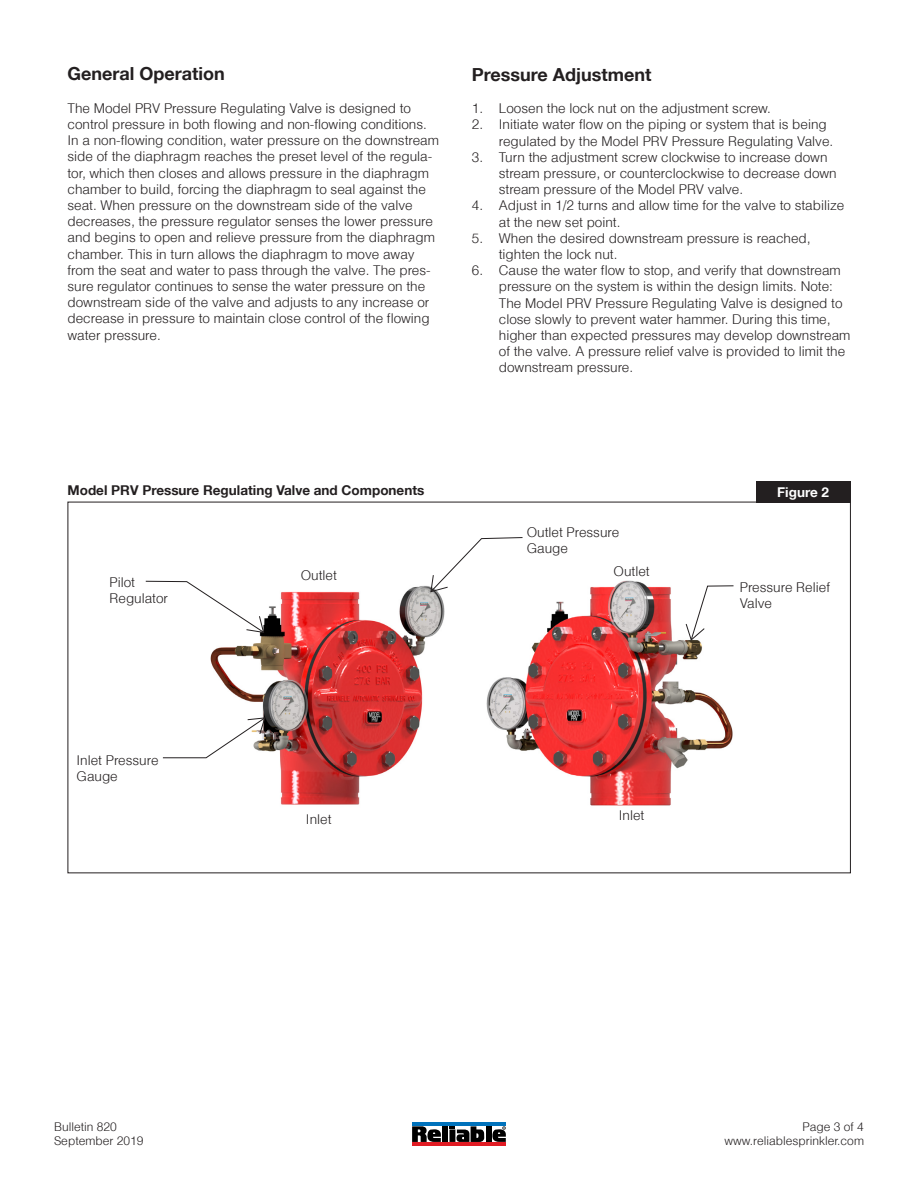
<style>
.page{position:relative;width:918px;height:1188px;background:#fff}
.page>*{position:absolute;margin:0;border:0;box-sizing:border-box;transform-origin:0 0}
.t1{font:700 18px "Helvetica 75";color:#231f20}
.t2{font:300 13.5px/16.2px "Helvetica";color:#231f20}
.t3{font:700 13.5px "Helvetica 75";color:#231f20}
.t4{font:700 13.5px "Helvetica 75";color:#fff}
.t5{font:300 12px "Helvetica";color:#231f20}
</style>
<div class="page">
<img style="left:210px;top:585px;width:235px;height:220px">
<svg style="left:412px;top:1126px;width:29px;height:16px"></svg>
<div style="left:442px;top:1126px;width:6px;height:16px;background:#000"></div>
<div style="left:486px;top:1126px;width:5px;height:16px;background:#000"></div>
<svg style="left:449px;top:1126px;width:35px;height:16px"></svg>
<svg style="left:492px;top:1126px;width:14px;height:16px"></svg>
<hr style="left:412px;top:1143px;width:94px;height:3px;background:#e11b23">
<hr style="left:412px;top:1122px;width:94px;height:4px;background:#0072bc">
<div style="left:756px;top:481px;width:94px;height:21px;background:#231f20"></div>
<img style="left:486px;top:580px;width:247px;height:226px">
<svg style="left:145px;top:581px;width:120px;height:52px"></svg>
<svg style="left:430px;top:537px;width:93px;height:56px"></svg>
<svg style="left:685px;top:585px;width:49px;height:56px"></svg>
<svg style="left:162px;top:717px;width:104px;height:42px"></svg>
<p class="t1" style="left:68px;top:63px;width:159px">General Operation</p>
<p class="t2" style="left:68px;top:99px;width:373px">The Model PRV Pressure Regulating Valve is designed to control pressure in both flowing and non-flowing conditions.<br>In a non-flowing condition, water pressure on the downstream side of the diaphragm reaches the preset level of the regula&shy;tor, which then closes and allows pressure in the diaphragm chamber to build, forcing the diaphragm to seal against the seat. When pressure on the downstream side of the valve decreases, the pressure regulator senses the lower pressure and begins to open and relieve pressure from the diaphragm chamber. This in turn allows the diaphragm to move away from the seat and water to pass through the valve. The pres&shy;sure regulator continues to sense the water pressure on the downstream side of the valve and adjusts to any increase or decrease in pressure to maintain close control of the flowing water pressure.</p>
<p class="t1" style="left:472px;top:63px;width:181px">Pressure Adjustment</p>
<p class="t2" style="left:472px;top:100px;width:301px">1. Loosen the lock nut on the adjustment screw.</p>
<p class="t2" style="left:499px;top:116px;width:336px;text-indent:-27px">2. Initiate water flow on the piping or system that is being regulated by the Model PRV Pressure Regulating Valve.</p>
<p class="t2" style="left:499px;top:149px;width:339px;text-indent:-27px">3. Turn the adjustment screw clockwise to increase down stream pressure, or counterclockwise to decrease down stream pressure of the Model PRV valve.</p>
<p class="t2" style="left:499px;top:197px;width:347px;text-indent:-27px">4. Adjust in 1/2 turns and allow time for the valve to stabilize at the new set point.</p>
<p class="t2" style="left:499px;top:230px;width:313px;text-indent:-27px">5. When the desired downstream pressure is reached, tighten the lock nut.</p>
<p class="t2" style="left:499px;top:262px;width:353px;text-indent:-27px">6. Cause the water flow to stop, and verify that downstream pressure on the system is within the design limits. Note:<br>The Model PRV Pressure Regulating Valve is designed to close slowly to prevent water hammer. During this time, higher than expected pressures may develop downstream of the valve. A pressure relief valve is provided to limit the downstream pressure.</p>
<p class="t3" style="left:68px;top:482px;width:358px">Model PRV Pressure Regulating Valve and Components</p>
<p class="t4" style="left:777px;top:483px;width:53px">Figure 2</p>
<p class="t2" style="left:110px;top:574px;width:60px">Pilot<br>Regulator</p>
<p class="t2" style="left:76px;top:752px;width:84px">Inlet Pressure<br>Gauge</p>
<p class="t5" style="left:54px;top:1119px;width:64px">Bulletin 820</p>
<p class="t5" style="left:54px;top:1134px;width:91px">September 2019</p>
<p class="t2" style="left:301px;top:566px;width:38px">Outlet</p>
<p class="t2" style="left:306px;top:810px;width:27px">Inlet</p>
<p class="t2" style="left:527px;top:524px;width:94px">Outlet Pressure<br>Gauge</p>
<p class="t2" style="left:614px;top:563px;width:38px">Outlet</p>
<p class="t2" style="left:619px;top:806px;width:27px">Inlet</p>
<p class="t2" style="left:740px;top:578px;width:92px">Pressure Relief<br>Valve</p>
<p class="t5" style="left:803px;top:1119px;width:63px">Page 3 of 4</p>
<p class="t5" style="left:725px;top:1134px;width:141px">www.reliablesprinkler.com</p>
</div>
